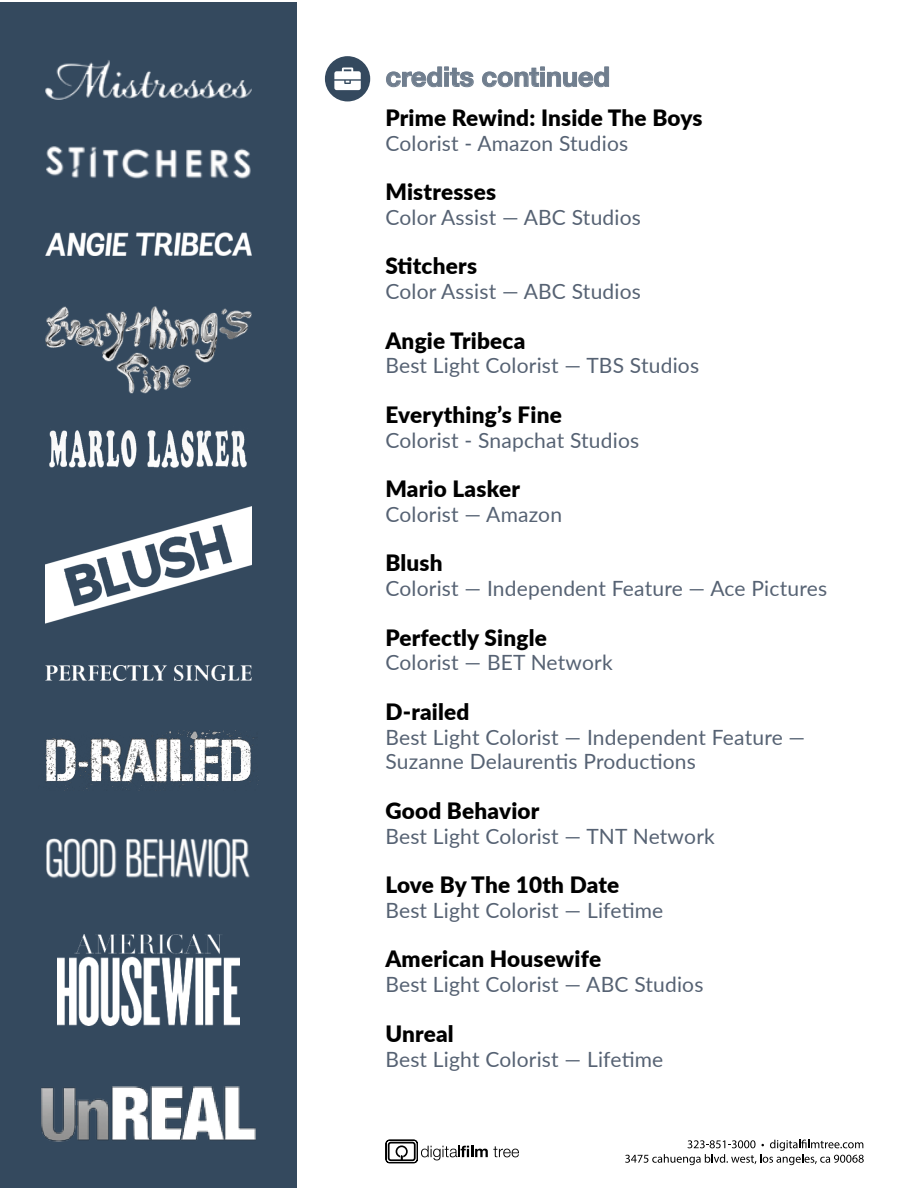
<style>
.page{position:relative;width:918px;height:1188px;background:#fff}
.page>*{position:absolute;margin:0;border:0;box-sizing:border-box;transform-origin:0 0}
.t1{font:700 27px "Helvetica Neue";color:#707e8e}
.t2{font:900 22.5px "Lato";letter-spacing:.01em;color:#000}
.t3{font:21px/24.8px "Lato";letter-spacing:.01em;color:#566273}
</style>
<div class="page">
<div style="left:325px;top:56px;width:45px;height:45px;background:#34495e;border-radius:50%"></div>
<svg style="left:334px;top:68px;width:27px;height:22px"></svg>
<svg style="left:386px;top:67px;width:88px;height:20px"></svg>
<svg style="left:482px;top:67px;width:127px;height:20px"></svg>
<div style="left:0;top:2px;width:297px;height:1186px;background:#34495e"></div>
<img style="left:58px;top:935px;width:181px;height:91px">
<img style="left:46px;top:838px;width:204px;height:41px">
<img style="left:46px;top:146px;width:205px;height:33px">
<img style="left:46px;top:232px;width:205px;height:23px">
<img style="left:46px;top:60px;width:205px;height:40px">
<img style="left:42px;top:1086px;width:213px;height:56px">
<img style="left:46px;top:307px;width:205px;height:86px">
<img style="left:49px;top:430px;width:198px;height:38px">
<img style="left:46px;top:506px;width:205px;height:117px">
<img style="left:45px;top:731px;width:213px;height:60px">
<img style="left:46px;top:666px;width:205px;height:15px">
<svg style="left:386px;top:1140px;width:133px;height:23px"></svg>
<svg style="left:625px;top:1140px;width:239px;height:25px"></svg>
<p class="t1" style="left:386px;top:56px;width:226px">credits continued</p>
<p class="t2" style="left:385px;top:101px;width:319px">Prime Rewind: Inside The Boys</p>
<p class="t3" style="left:385px;top:130px;width:244px">Colorist - Amazon Studios</p>
<p class="t2" style="left:385px;top:175px;width:112px">Mistresses</p>
<p class="t3" style="left:385px;top:204px;width:257px">Color Assist — ABC Studios</p>
<p class="t2" style="left:385px;top:249px;width:93px">Stitchers</p>
<p class="t3" style="left:385px;top:278px;width:257px">Color Assist — ABC Studios</p>
<p class="t2" style="left:385px;top:324px;width:142px">Angie Tribeca</p>
<p class="t3" style="left:385px;top:353px;width:315px">Best Light Colorist — TBS Studios</p>
<p class="t2" style="left:385px;top:398px;width:178px">Everything’s Fine</p>
<p class="t3" style="left:385px;top:427px;width:255px">Colorist - Snapchat Studios</p>
<p class="t2" style="left:385px;top:472px;width:136px">Mario Lasker</p>
<p class="t3" style="left:385px;top:501px;width:178px">Colorist — Amazon</p>
<p class="t2" style="left:385px;top:546px;width:59px">Blush</p>
<p class="t3" style="left:385px;top:575px;width:443px">Colorist — Independent Feature — Ace Pictures</p>
<p class="t2" style="left:385px;top:621px;width:163px">Perfectly Single</p>
<p class="t3" style="left:385px;top:650px;width:229px">Colorist — BET Network</p>
<p class="t2" style="left:385px;top:695px;width:86px">D-railed</p>
<p class="t3" style="left:385px;top:724px;width:421px">Best Light Colorist — Independent Feature —<br>Suzanne Delaurentis Productions</p>
<p class="t2" style="left:385px;top:794px;width:156px">Good Behavior</p>
<p class="t3" style="left:385px;top:823px;width:331px">Best Light Colorist — TNT Network</p>
<p class="t2" style="left:385px;top:868px;width:235px">Love By The 10th Date</p>
<p class="t3" style="left:385px;top:897px;width:279px">Best Light Colorist — Lifetime</p>
<p class="t2" style="left:385px;top:942px;width:217px">American Housewife</p>
<p class="t3" style="left:385px;top:971px;width:320px">Best Light Colorist — ABC Studios</p>
<p class="t2" style="left:385px;top:1017px;width:70px">Unreal</p>
<p class="t3" style="left:385px;top:1046px;width:279px">Best Light Colorist — Lifetime</p>
</div>
